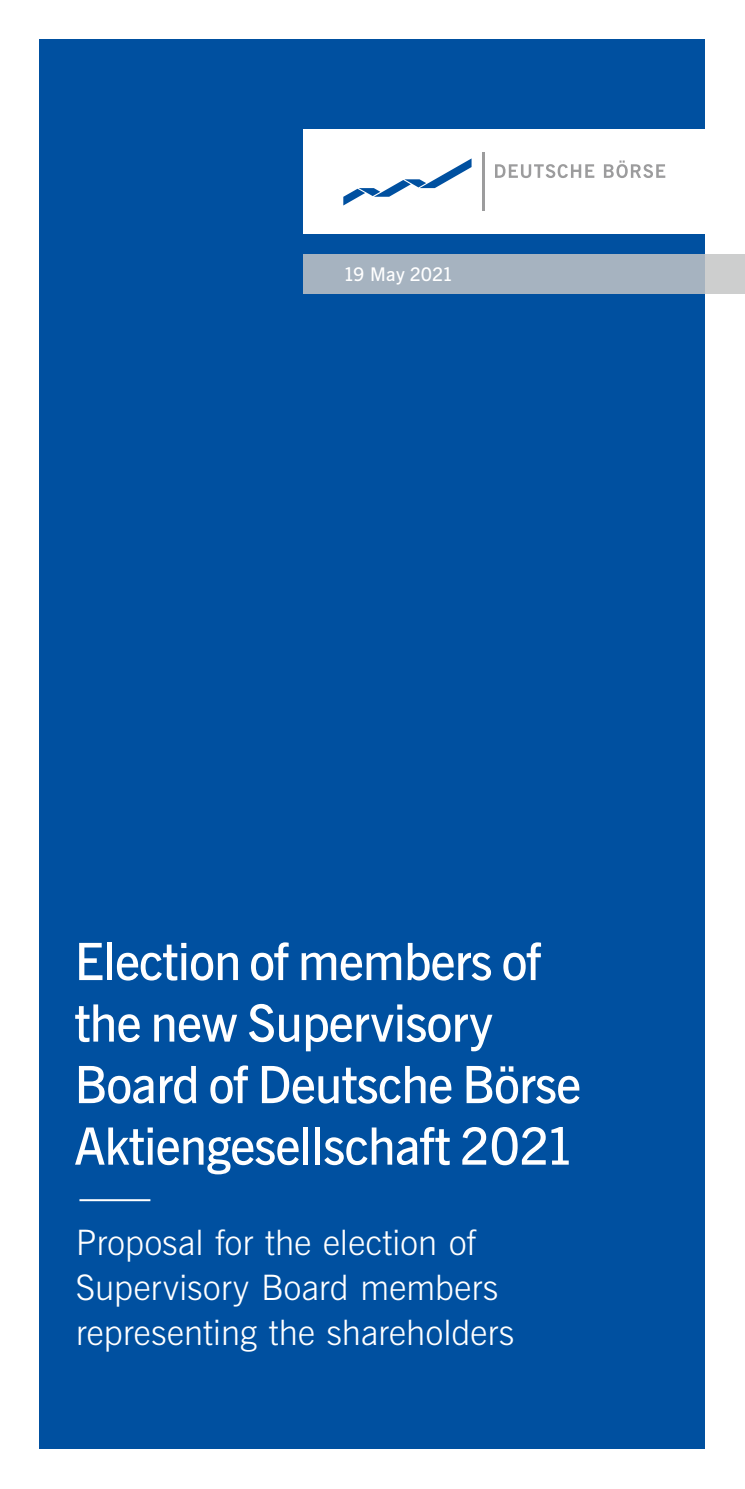
<style>
.page{position:relative;width:745px;height:1489px;background:#fff}
.page>*{position:absolute;margin:0;border:0;box-sizing:border-box;transform-origin:0 0}
.t1{font:600 51.25px/61.5px "News Gothic BT";letter-spacing:-.015em;color:#fff}
.t2{font:300 35px/45px "News Gothic BT";letter-spacing:.005em;color:#fff}
.t3{font:600 18.75px "News Gothic BT";letter-spacing:-.01em;color:#fff}
</style>
<div class="page">
<div style="left:40px;top:40px;width:664px;height:1409px;background:#0050a0"></div>
<div style="left:303px;top:130px;width:441px;height:104px;background:#fff"></div>
<svg style="left:303px;top:254px;width:441px;height:40px;background:#a9b5c1"></svg>
<svg style="left:495px;top:164px;width:99px;height:14px"></svg>
<svg style="left:604px;top:160px;width:61px;height:18px"></svg>
<svg style="left:343px;top:158px;width:128px;height:47px"></svg>
<hr style="left:482px;top:152px;width:2px;height:59px;background:#9c9c9d">
<hr style="left:79px;top:1199px;width:71px;height:2px;background:#fff">
<p class="t3" style="left:343px;top:263px;width:112px">19 May 2021</p>
<p class="t1" style="left:74px;top:930px;width:507px">Election of -members of the new Supervisory<br>Board of Deutsche Börse<br>Aktiengesellschaft 2021</p>
<p class="t2" style="left:76px;top:1219px;width:439px">Proposal for the election of<br>Supervisory Board members representing the shareholders</p>
</div>
